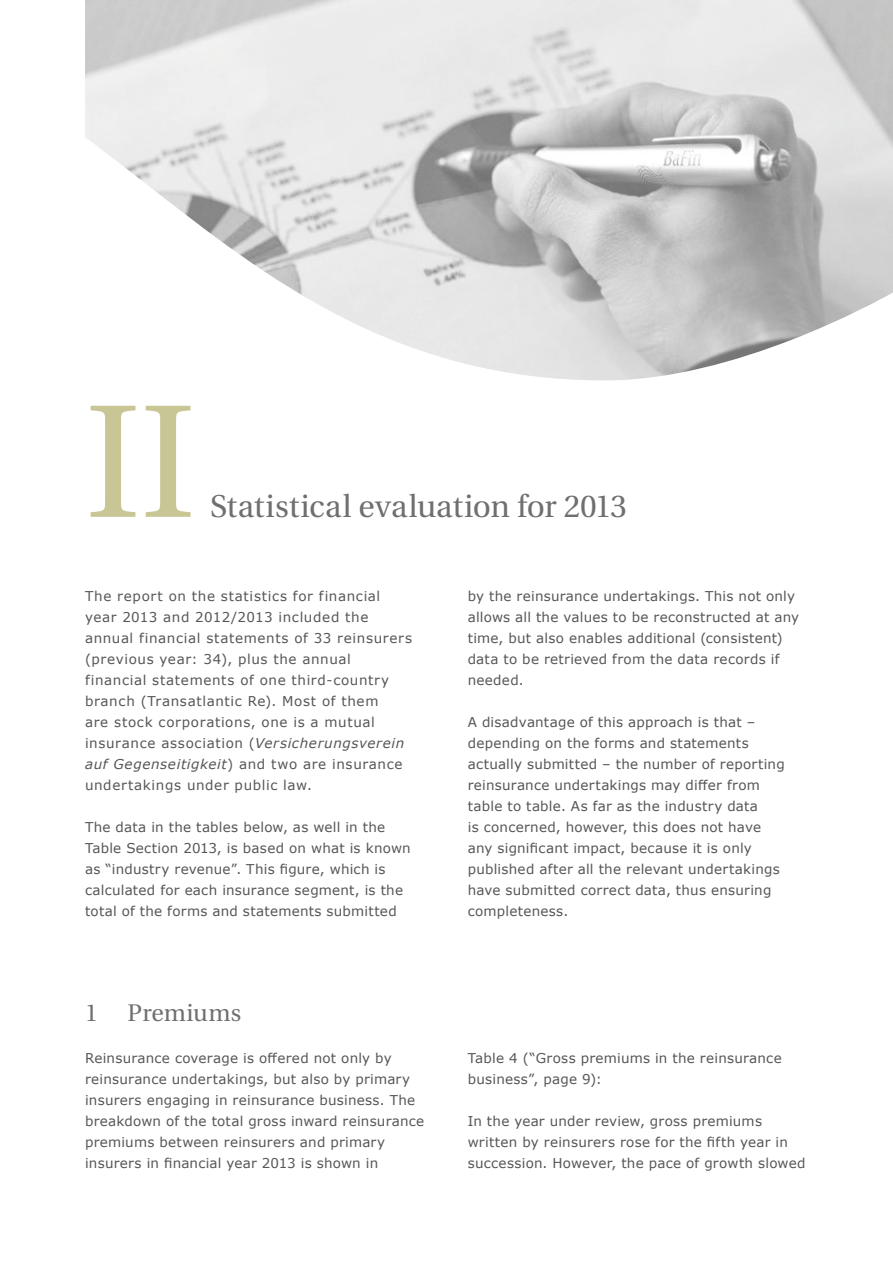
<style>
.page{position:relative;width:893px;height:1263px;background:#fff}
.page>*{position:absolute;margin:0;border:0;box-sizing:border-box;transform-origin:0 0}
.Headline_Kap_2_1z{font:160.5px "Utopia";color:#c8c694}
.Headline_Kap_2_1z-2{font:31.5px "Utopia";letter-spacing:-.005em;color:#6f6f6e}
.t1{font:24px "Utopia";letter-spacing:.015em;color:#6f6f6e}
.t2{font:13.5px/21px "Verdana";letter-spacing:.02em;color:#565656}
.t3{font:13.5px/21px "Verdana";letter-spacing:.045em;color:#565656}
.s1{font-style:italic}
</style>
<div class="page">
<svg style="left:85px;top:0;width:808px;height:381px"></svg>
<h2 class="Headline_Kap_2_1z" style="left:85px;top:374px;width:113px">II</h2>
<h2 class="Headline_Kap_2_1z-2" style="left:210px;top:489px;width:419px">Statistical evaluation for 2013</h2>
<p class="t3" style="left:85px;top:585px;width:329px">The report on the statistics for financial year 2013 and 2012/2013 included the annual financial statements of 33 reinsurers (previous year: 34), plus the annual financial statements of one third-country branch (Transatlantic Re). Most of them<br>are stock corporations, one is a mutual insurance association (<span class="s1">Versicherungsverein auf Gegenseitigkeit</span>) and two are insurance undertakings under public law.</p>
<p class="t2" style="left:85px;top:816px;width:327px">The data in the tables below, as well in the Table Section 2013, is based on what is known as “industry revenue”. This figure, which is calculated for each insurance segment, is the total of the forms and statements submitted</p>
<p class="t2" style="left:468px;top:585px;width:333px">by the reinsurance undertakings. This not only allows all the values to be reconstructed at any time, but also enables additional (consistent) data to be retrieved from the data records if needed.</p>
<p class="t2" style="left:468px;top:711px;width:318px">A disadvantage of this approach is that – depending on the forms and statements actually submitted – the number of reporting reinsurance undertakings may differ from table to table. As far as the industry data<br>is concerned, however, this does not have any significant impact, because it is only published after all the relevant undertakings have submitted correct data, thus ensuring completeness.</p>
<h3 class="t1" style="left:85px;top:999px;width:158px">1 Premiums</h3>
<p class="t2" style="left:85px;top:1047px;width:341px">Reinsurance coverage is offered not only by reinsurance undertakings, but also by primary insurers engaging in reinsurance business. The breakdown of the total gross inward reinsurance premiums between reinsurers and primary insurers in financial year 2013 is shown in</p>
<p class="t2" style="left:468px;top:1047px;width:315px">Table 4 (“Gross premiums in the reinsurance business”, page 9):</p>
<p class="t2" style="left:468px;top:1110px;width:339px">In the year under review, gross premiums written by reinsurers rose for the fifth year in succession. However, the pace of growth slowed</p>
</div>
